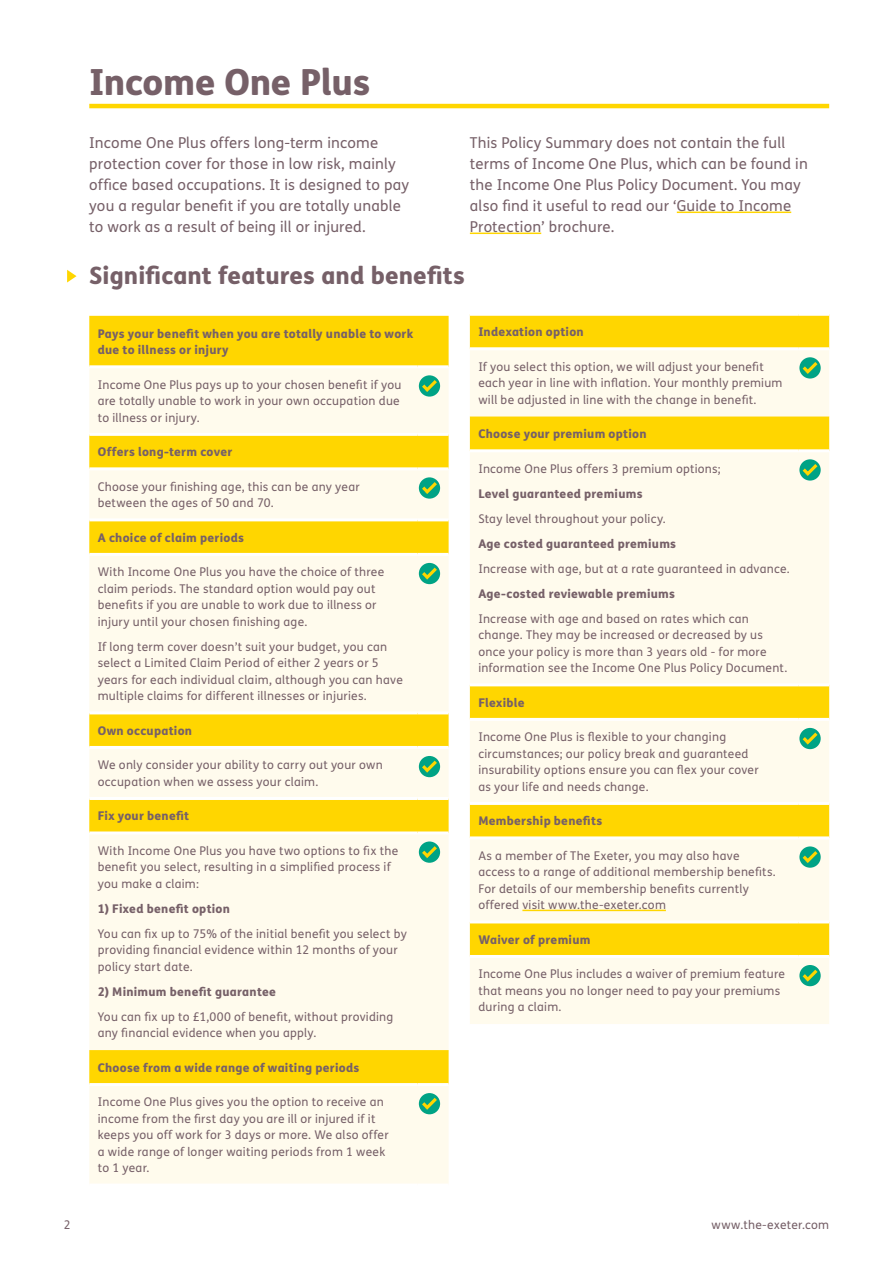
<style>
.page{position:relative;width:893px;height:1263px;background:#fff}
.page>*{position:absolute;margin:0;border:0;box-sizing:border-box;transform-origin:0 0}
.t1{font:800 36px "FS Me";letter-spacing:-.01em;color:#766068}
.t2{font:800 24px "FS Me";letter-spacing:.005em;color:#766068}
.t3{font:15px/21px "FS Me";letter-spacing:.01em;color:#766068}
.t4{font:12px/16.5px "FS Me";letter-spacing:.02em;color:#766068}
.t5{font:800 12px/16.5px "FS Me";letter-spacing:.02em;color:#766068}
</style>
<div class="page">
<svg style="left:67px;top:270px;width:10px;height:12px"></svg>
<hr style="left:89px;top:104px;width:740px;height:4px;background:#ffd600">
<hr style="left:677px;top:212px;width:114px;height:1px;background:#ffd600">
<hr style="left:470px;top:233px;width:71px;height:1px;background:#ffd600">
<div style="left:89px;top:316px;width:360px;height:49px;background:#ffd600"></div>
<svg style="left:89px;top:368px;width:360px;height:815px;background:#fef3bd"></svg>
<hr style="left:418px;top:433px;width:31px;height:3px;background:#fff">
<hr style="left:418px;top:467px;width:31px;height:3px;background:#fff">
<hr style="left:418px;top:553px;width:31px;height:3px;background:#fff">
<hr style="left:89px;top:433px;width:329px;height:3px;background:#fff">
<hr style="left:89px;top:467px;width:329px;height:3px;background:#fff">
<hr style="left:89px;top:711px;width:329px;height:3px;background:#fff">
<hr style="left:418px;top:711px;width:31px;height:3px;background:#fff">
<hr style="left:89px;top:518px;width:329px;height:3px;background:#fff">
<hr style="left:418px;top:518px;width:31px;height:3px;background:#fff">
<hr style="left:418px;top:746px;width:31px;height:3px;background:#fff">
<hr style="left:89px;top:746px;width:329px;height:3px;background:#fff">
<hr style="left:89px;top:797px;width:329px;height:3px;background:#fff">
<hr style="left:418px;top:797px;width:31px;height:3px;background:#fff">
<hr style="left:418px;top:831px;width:31px;height:3px;background:#fff">
<hr style="left:89px;top:831px;width:329px;height:3px;background:#fff">
<hr style="left:89px;top:1083px;width:329px;height:3px;background:#fff">
<hr style="left:418px;top:1083px;width:31px;height:3px;background:#fff">
<hr style="left:89px;top:553px;width:329px;height:3px;background:#fff">
<svg style="left:419px;top:375px;width:21px;height:22px"></svg>
<svg style="left:422px;top:380px;width:15px;height:12px"></svg>
<svg style="left:419px;top:477px;width:21px;height:22px"></svg>
<svg style="left:422px;top:482px;width:15px;height:12px"></svg>
<hr style="left:98px;top:542px;width:146px;height:2px;background:#ffd600">
<div style="left:419px;top:563px;width:21px;height:21px;background:#00a385;border-radius:50%"></div>
<svg style="left:422px;top:568px;width:15px;height:11px"></svg>
<div style="left:419px;top:756px;width:21px;height:21px;background:#00a385;border-radius:50%"></div>
<svg style="left:422px;top:761px;width:15px;height:11px"></svg>
<svg style="left:419px;top:841px;width:21px;height:22px"></svg>
<svg style="left:422px;top:846px;width:15px;height:12px"></svg>
<div style="left:419px;top:1093px;width:21px;height:21px;background:#00a385;border-radius:50%"></div>
<svg style="left:422px;top:1098px;width:15px;height:12px"></svg>
<div style="left:470px;top:316px;width:359px;height:31px;background:#ffd600"></div>
<svg style="left:470px;top:350px;width:359px;height:674px;background:#fff3be"></svg>
<hr style="left:798px;top:449px;width:31px;height:3px;background:#fff">
<hr style="left:470px;top:449px;width:328px;height:3px;background:#fff">
<hr style="left:470px;top:802px;width:328px;height:3px;background:#fff">
<hr style="left:470px;top:836px;width:328px;height:3px;background:#fff">
<hr style="left:470px;top:683px;width:328px;height:3px;background:#fff">
<hr style="left:798px;top:683px;width:31px;height:3px;background:#fff">
<hr style="left:470px;top:718px;width:328px;height:3px;background:#fff">
<hr style="left:798px;top:718px;width:31px;height:3px;background:#fff">
<hr style="left:798px;top:802px;width:31px;height:3px;background:#fff">
<hr style="left:798px;top:836px;width:31px;height:3px;background:#fff">
<hr style="left:470px;top:920px;width:328px;height:3px;background:#fff">
<hr style="left:798px;top:920px;width:31px;height:3px;background:#fff">
<hr style="left:470px;top:955px;width:328px;height:3px;background:#fff">
<hr style="left:798px;top:955px;width:31px;height:3px;background:#fff">
<svg style="left:799px;top:357px;width:22px;height:22px"></svg>
<svg style="left:803px;top:362px;width:14px;height:12px"></svg>
<svg style="left:799px;top:459px;width:22px;height:22px"></svg>
<svg style="left:803px;top:464px;width:14px;height:12px"></svg>
<svg style="left:799px;top:728px;width:22px;height:21px"></svg>
<svg style="left:803px;top:732px;width:14px;height:12px"></svg>
<hr style="left:522px;top:910px;width:144px;height:1px;background:#ffd600">
<svg style="left:799px;top:846px;width:22px;height:22px"></svg>
<svg style="left:803px;top:851px;width:14px;height:12px"></svg>
<svg style="left:799px;top:965px;width:22px;height:21px"></svg>
<svg style="left:803px;top:970px;width:14px;height:11px"></svg>
<h1 class="t1" style="left:89px;top:54px;width:282px">Income One Plus</h1>
<p class="t3" style="left:89px;top:132px;width:321px">Income One Plus offers long-term income protection cover for those in low risk, mainly office based occupations. It is designed to pay you a regular benefit if you are totally unable to work as a result of being ill or injured.</p>
<p class="t3" style="left:470px;top:132px;width:339px">This Policy Summary does not contain the full terms of Income One Plus, which can be found in the Income One Plus Policy Document. You may also find it useful to read our ‘Guide to Income Protection’ brochure.</p>
<h2 class="t2" style="left:89px;top:257px;width:377px">Significant features and benefits</h2>
<p class="t5" style="left:98px;top:324px;width:317px">Pays your benefit when you are totally unable to work due to illness or injury</p>
<p class="t4" style="left:98px;top:376px;width:305px">Income One Plus pays up to your chosen benefit if you are totally unable to work in your own occupation due to illness or injury.</p>
<p class="t5" style="left:98px;top:443px;width:136px">Offers long-term cover</p>
<p class="t4" style="left:98px;top:478px;width:263px">Choose your finishing age, this can be any year between the ages of 50 and 70.</p>
<p class="t5" style="left:98px;top:528px;width:148px">A choice of claim periods</p>
<p class="t4" style="left:98px;top:563px;width:288px">With Income One Plus you have the choice of three claim periods. The standard option would pay out benefits if you are unable to work due to illness or injury until your chosen finishing age.</p>
<p class="t4" style="left:98px;top:638px;width:307px">If long term cover doesn’t suit your budget, you can select a Limited Claim Period of either 2 years or 5 years for each individual claim, although you can have multiple claims for different illnesses or injuries.</p>
<p class="t5" style="left:98px;top:721px;width:96px">Own occupation</p>
<p class="t4" style="left:98px;top:756px;width:286px">We only consider your ability to carry out your own occupation when we assess your claim.</p>
<p class="t5" style="left:98px;top:807px;width:93px">Fix your benefit</p>
<p class="t4" style="left:98px;top:842px;width:302px">With Income One Plus you have two options to fix the benefit you select, resulting in a simplified process if you make a claim:</p>
<p class="t5" style="left:98px;top:900px;width:134px">1) Fixed benefit option</p>
<p class="t4" style="left:98px;top:925px;width:311px">You can fix up to 75% of the initial benefit you select by providing financial evidence within 12 months of your policy start date.</p>
<p class="t5" style="left:98px;top:983px;width:180px">2) Minimum benefit guarantee</p>
<p class="t4" style="left:98px;top:1008px;width:297px">You can fix up to £1,000 of benefit, without providing any financial evidence when you apply.</p>
<p class="t5" style="left:98px;top:1059px;width:263px">Choose from a wide range of waiting periods</p>
<p class="t4" style="left:98px;top:1093px;width:292px">Income One Plus gives you the option to receive an income from the first day you are ill or injured if it keeps you off work for 3 days or more. We also offer a wide range of longer waiting periods from 1 week to 1 year.</p>
<p class="t5" style="left:478px;top:323px;width:107px">Indexation option</p>
<p class="t4" style="left:478px;top:358px;width:306px">If you select this option, we will adjust your benefit each year in line with inflation. Your monthly premium will be adjusted in line with the change in benefit.</p>
<p class="t5" style="left:478px;top:425px;width:170px">Choose your premium option</p>
<p class="t4" style="left:478px;top:460px;width:244px">Income One Plus offers 3 premium options;</p>
<p class="t5" style="left:478px;top:484px;width:166px">Level guaranteed premiums</p>
<p class="t4" style="left:478px;top:510px;width:189px">Stay level throughout your policy.</p>
<p class="t5" style="left:478px;top:534px;width:199px">Age costed guaranteed premiums</p>
<p class="t4" style="left:478px;top:560px;width:313px">Increase with age, but at a rate guaranteed in advance.</p>
<p class="t5" style="left:478px;top:584px;width:198px">Age-costed reviewable premiums</p>
<p class="t4" style="left:478px;top:610px;width:310px">Increase with age and based on rates which can change. They may be increased or decreased by us once your policy is more than 3 years old - for more information see the Income One Plus Policy Document.</p>
<p class="t5" style="left:478px;top:693px;width:48px">Flexible</p>
<p class="t4" style="left:478px;top:728px;width:282px">Income One Plus is flexible to your changing circumstances; our policy break and guaranteed insurability options ensure you can flex your cover as your life and needs change.</p>
<p class="t5" style="left:478px;top:812px;width:125px">Membership benefits</p>
<p class="t4" style="left:478px;top:847px;width:299px">As a member of The Exeter, you may also have access to a range of additional membership benefits.<br>For details of our membership benefits currently offered visit www.the-exeter.com</p>
<p class="t5" style="left:478px;top:930px;width:114px">Waiver of premium</p>
<p class="t4" style="left:478px;top:965px;width:308px">Income One Plus includes a waiver of premium feature that means you no longer need to pay your premiums during a claim.</p>
<p class="t4" style="left:64px;top:1216px;width:8px">2</p>
<p class="t4" style="left:711px;top:1216px;width:119px">www.the-exeter.com</p>
</div>
